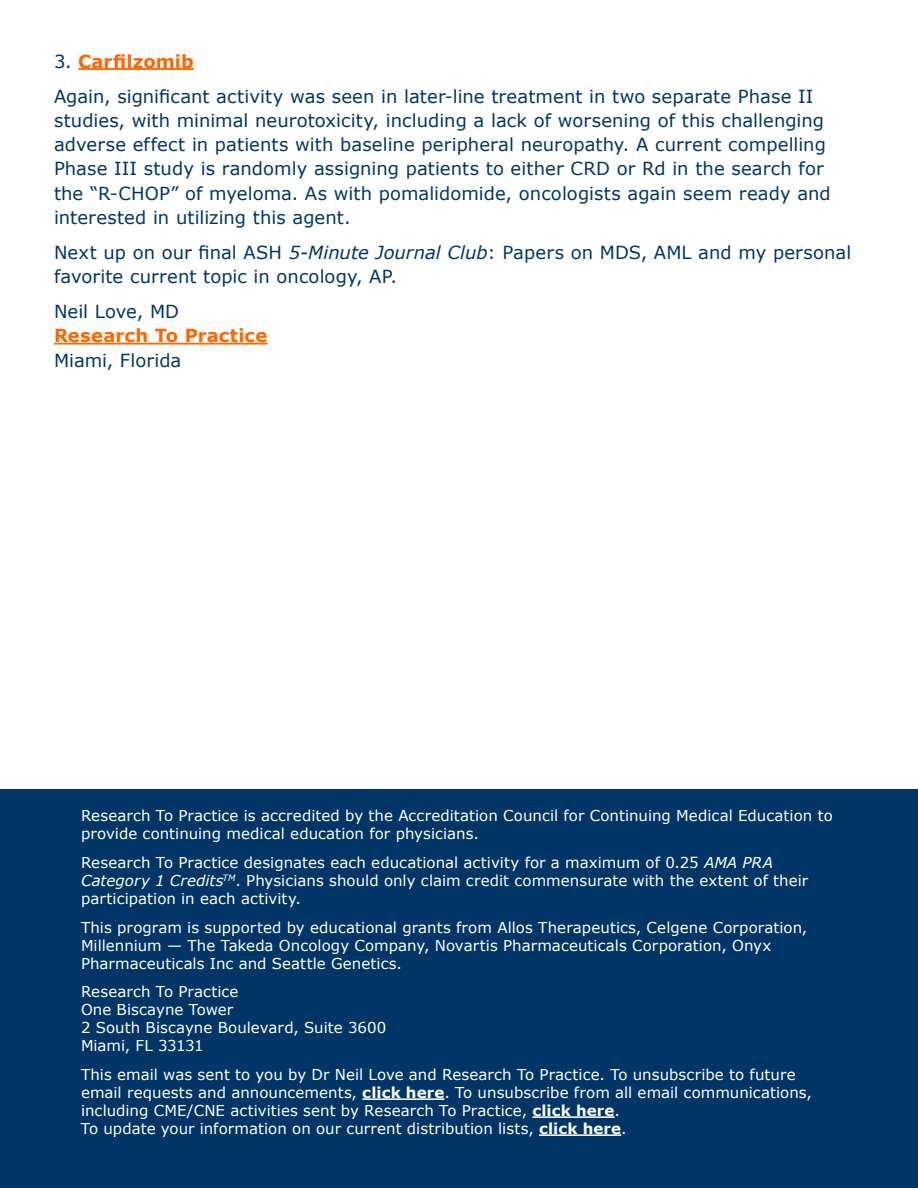
<style>
.page{position:relative;width:918px;height:1188px;background:#fff}
.page>*{position:absolute;margin:0;border:0;box-sizing:border-box;transform-origin:0 0}
.t1{font:18px/24.3px "Verdana";letter-spacing:.005em;color:#003667}
.t2{font:700 18px "Verdana";letter-spacing:.01em;color:#f60}
.t3{font:15px/18px "Verdana";letter-spacing:.005em;color:#fff}
.s1{font-weight:700;color:#f60}
.s2{font-style:italic}
.s3{font-weight:700}
</style>
<div class="page">
<div style="left:0;top:789px;width:918px;height:399px;background:#003667"></div>
<hr style="left:362px;top:1098px;width:82px;height:2px;background:#fff">
<hr style="left:532px;top:1116px;width:83px;height:2px;background:#fff">
<hr style="left:539px;top:1134px;width:82px;height:2px;background:#fff">
<hr style="left:78px;top:68px;width:116px;height:2px;background:#f60">
<hr style="left:54px;top:343px;width:214px;height:2px;background:#f60">
<p class="t1" style="left:54px;top:44px;width:761px;line-height:35.1px">3. <span class="s1">Carfilzomib<br></span>Again, significant activity was seen in later-line treatment in two separate Phase II</p>
<p class="t1" style="left:54px;top:109px;width:778px">studies, with minimal neurotoxicity, including a lack of worsening of this challenging adverse effect in patients with baseline peripheral neuropathy. A current compelling Phase III study is randomly assigning patients to either CRD or Rd in the search for the “R-CHOP” of myeloma. As with pomalidomide, oncologists again seem ready and interested in utilizing this agent.</p>
<p class="t1" style="left:54px;top:241px;width:799px">Next up on our final ASH <span class="s2">5-Minute Journal Club</span>: Papers on MDS, AML and my personal favorite current topic in oncology, AP.</p>
<p class="t1" style="left:54px;top:300px;width:127px">Neil Love, MD</p>
<p class="t2" style="left:54px;top:324px;width:215px">Research To Practice</p>
<p class="t1" style="left:54px;top:348px;width:129px">Miami, Florida</p>
<p class="t3" style="left:81px;top:807px;width:753px">Research To Practice is accredited by the Accreditation Council for Continuing Medical Education to provide continuing medical education for physicians.</p>
<p class="t3" style="left:81px;top:854px;width:729px">Research To Practice designates each educational activity for a maximum of 0.25 <span class="s2">AMA PRA<br>Category 1 Credits</span><sup>TM</sup>. Physicians should only claim credit commensurate with the extent of their participation in each activity.</p>
<p class="t3" style="left:81px;top:918px;width:728px">This program is supported by educational grants from Allos Therapeutics, Celgene Corporation,<br>Millennium — The Takeda Oncology Company, Novartis Pharmaceuticals Corporation, Onyx<br>Pharmaceuticals Inc and Seattle Genetics.</p>
<p class="t3" style="left:81px;top:983px;width:307px">Research To Practice<br>One Biscayne Tower<br>2 South Biscayne Boulevard, Suite 3600<br>Miami, FL 33131</p>
<p class="t3" style="left:81px;top:1066px;width:732px">This email was sent to you by Dr Neil Love and Research To Practice. To unsubscribe to future email requests and announcements, <span class="s3">click here</span>. To unsubscribe from all email communications, including CME/CNE activities sent by Research To Practice, <span class="s3">click here</span>.<br>To update your information on our current distribution lists, <span class="s3">click here</span>.</p>
</div>
